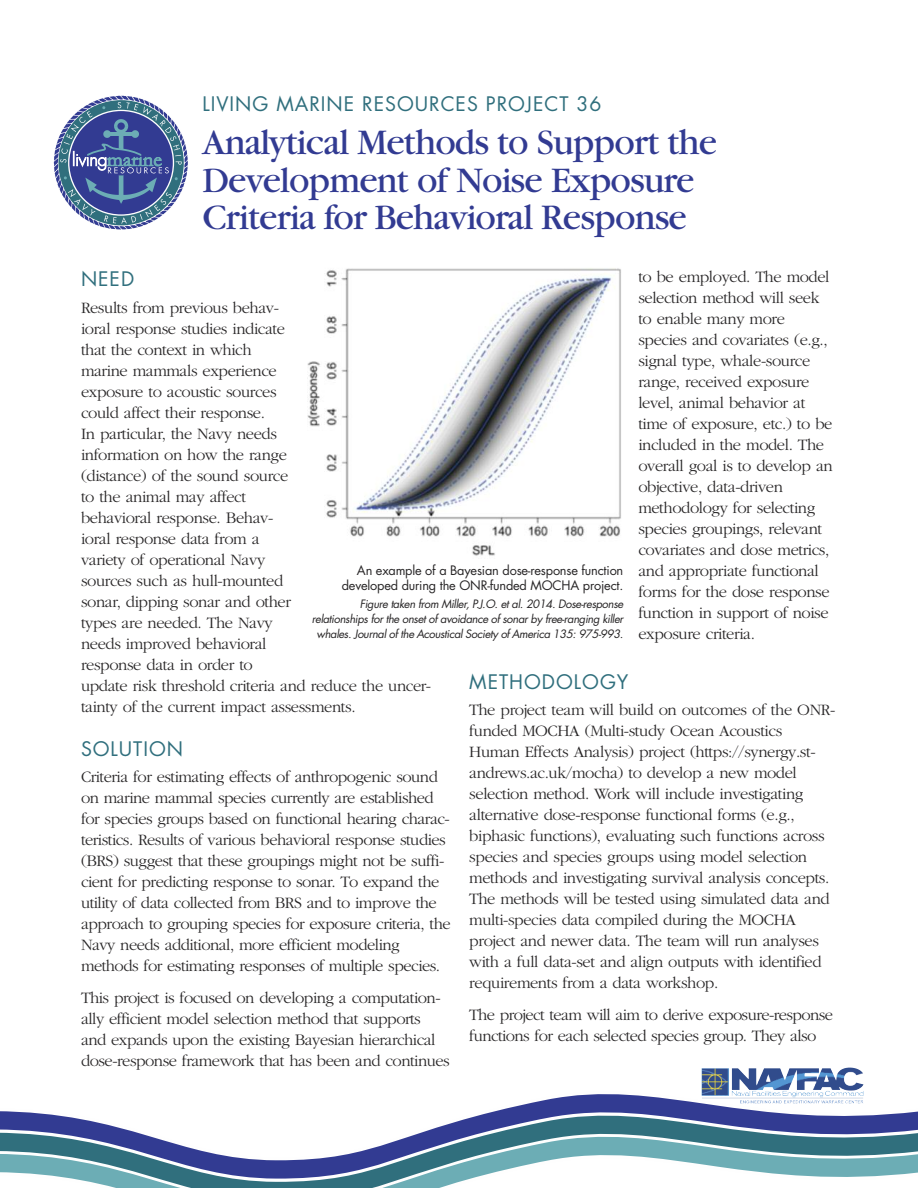
<style>
.page{position:relative;width:918px;height:1188px;background:#fff}
.page>*{position:absolute;margin:0;border:0;box-sizing:border-box;transform-origin:0 0}
.t1{font:37.5px/37.5px "Garamond";letter-spacing:-.025em;color:#323b92}
.t2{font:19.5px "Futura";letter-spacing:.05em;color:#306f7d}
.t3{font:300 16.5px/21px "Garamond";letter-spacing:-.025em;color:#272526}
.t4{font:12.75px/15px "Futura";letter-spacing:-.015em;color:#272526;text-align:right}
.t5{font:italic 11.25px/14.7px "Futura";letter-spacing:-.035em;color:#272526;text-align:right}
</style>
<div class="page">
<img style="left:308px;top:268px;width:313px;height:288px">
<svg style="left:54px;top:96px;width:134px;height:134px"></svg>
<svg style="left:557px;top:1091px;width:307px;height:7px"></svg>
<svg style="left:0;top:1098px;width:918px;height:22px"></svg>
<svg style="left:0;top:1120px;width:918px;height:67px"></svg>
<img style="left:761px;top:1100px;width:102px;height:3px">
<p class="t2" style="left:202px;top:95px;width:401px">LIVING MARINE RESOURCES PROJECT 36</p>
<h1 class="t1" style="left:202px;top:127px;width:516px">Analytical Methods to Support the<br>Development of Noise Exposure<br>Criteria for Behavioral Response</h1>
<p class="t3" style="left:638px;top:265px;width:196px">to be employed. The model selection method will seek to enable many more species and covariates (e.g., signal type, whale-source range, received exposure level, animal behavior at time of exposure, etc.) to be included in the model. The overall goal is to develop an objective, data-driven methodology for selecting species groupings, relevant covariates and dose metrics, and appropriate functional forms for the dose response function in support of noise exposure criteria.</p>
<p class="t2" style="left:81px;top:270px;width:55px">NEED</p>
<p class="t3" style="left:81px;top:296px;width:352px">Results from previous behav-<br>ioral response studies indicate<br>that the context in which<br>marine mammals experience<br>exposure to acoustic sources<br>could affect their response.<br>In particular, the Navy needs<br>information on how the range<br>(distance) of the sound source<br>to the animal may affect<br>behavioral response. Behav-<br>ioral response data from a<br>variety of operational Navy<br>sources such as hull-mounted<br>sonar, dipping sonar and other<br>types are needed. The Navy<br>needs improved behavioral<br>response data in order to<br>update risk threshold criteria and reduce the uncer&shy;tainty of the current impact assessments.</p>
<p class="t2" style="left:81px;top:740px;width:104px">SOLUTION</p>
<p class="t3" style="left:81px;top:766px;width:371px">Criteria for estimating effects of anthropogenic sound on marine mammal species currently are established for species groups based on functional hearing charac&shy;teristics. Results of various behavioral response studies (BRS) suggest that these groupings might not be suffi&shy;cient for predicting response to sonar. To expand the utility of data collected from BRS and to improve the approach to grouping species for exposure criteria, the Navy needs additional, more efficient modeling methods for estimating responses of multiple species.</p>
<p class="t3" style="left:81px;top:987px;width:370px">This project is focused on developing a computation&shy;ally efficient model selection method that supports and expands upon the existing Bayesian hierarchical dose-response framework that has been and continues</p>
<p class="t4" style="left:342px;top:564px;width:283px">An example of a Bayesian dose-response function developed during the ONR-funded MOCHA project.</p>
<p class="t5" style="left:312px;top:598px;width:313px">Figure taken from Miller, P.J.O. et al. 2014. Dose-response relationships for the onset of avoidance of sonar by free-ranging killer whales. Journal of the Acoustical Society of America 135: 975-993.</p>
<p class="t2" style="left:469px;top:673px;width:161px">METHODOLOGY</p>
<p class="t3" style="left:469px;top:699px;width:367px">The project team will build on outcomes of the ONR&shy;funded MOCHA (Multi-study Ocean Acoustics Human Effects Analysis) project (https://synergy.st&shy;andrews.ac.uk/mocha) to develop a new model selection method. Work will include investigating alternative dose-response functional forms (e.g., biphasic functions), evaluating such functions across species and species groups using model selection methods and investigating survival analysis concepts.<br>The methods will be tested using simulated data and multi-species data compiled during the MOCHA project and newer data. The team will run analyses with a full data-set and align outputs with identified requirements from a data workshop.</p>
<p class="t3" style="left:469px;top:1004px;width:365px">The project team will aim to derive exposure-response functions for each selected species group. They also</p>
</div>
